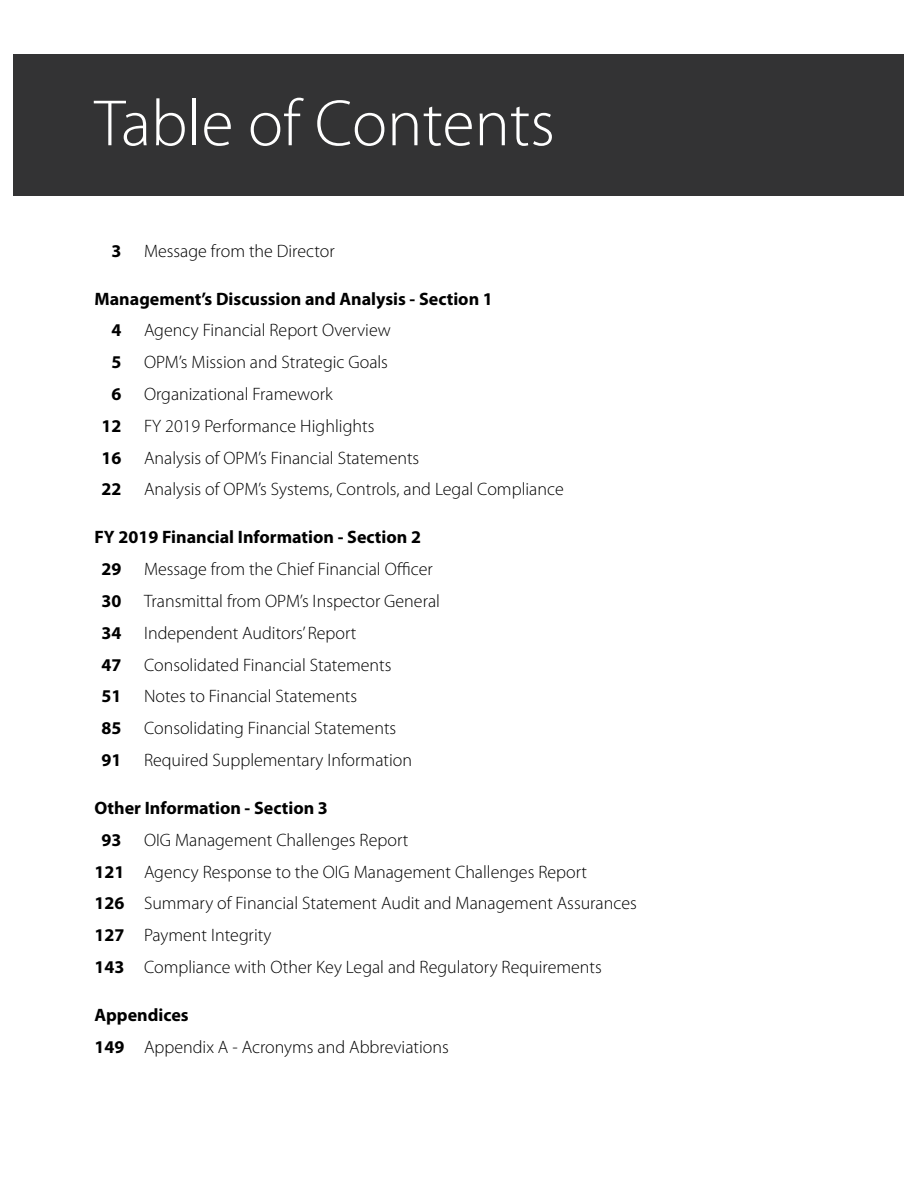
<style>
.page{position:relative;width:918px;height:1188px;background:#fff}
.page>*{position:absolute;margin:0;border:0;box-sizing:border-box;transform-origin:0 0}
.t1{font:300 66px "Myriad Pro";color:#fff}
.t2{font:300 18px "Myriad Pro";color:#000}
.t3{font:700 18px "Myriad Pro";color:#000}
.s1{font-weight:700}
</style>
<div class="page">
<div style="left:14px;top:54px;width:890px;height:142px;background:#333334"></div>
<h2 class="t1" style="left:94px;top:87px;width:462px">Table of Contents</h2>
<p class="t3" style="left:112px;top:239px;width:11px">3</p>
<p class="t2" style="left:144px;top:241px;width:192px">Message from the Director</p>
<p class="t3" style="left:94px;top:287px;width:400px">Management’s Discussion and Analysis - Section 1</p>
<p class="t3" style="left:112px;top:319px;width:11px">4</p>
<p class="t2" style="left:144px;top:320px;width:248px">Agency Financial Report Overview</p>
<p class="t3" style="left:112px;top:350px;width:11px">5</p>
<p class="t2" style="left:144px;top:352px;width:246px">OPM’s Mission and Strategic Goals</p>
<p class="t3" style="left:112px;top:382px;width:11px">6</p>
<p class="t2" style="left:144px;top:384px;width:190px">Organizational Framework</p>
<p class="t3" style="left:102px;top:414px;width:21px">12</p>
<p class="t2" style="left:144px;top:416px;width:232px">FY 2019 Performance Highlights</p>
<p class="t3" style="left:102px;top:446px;width:21px">16</p>
<p class="t2" style="left:144px;top:448px;width:277px">Analysis of OPM’s Financial Statements</p>
<p class="t3" style="left:102px;top:478px;width:21px">22</p>
<p class="t2" style="left:144px;top:479px;width:421px">Analysis of OPM’s Systems, Controls, and Legal Compliance</p>
<p class="t3" style="left:94px;top:526px;width:328px">FY 2019 Financial Information - Section 2</p>
<p class="t3" style="left:102px;top:557px;width:21px">29</p>
<p class="t2" style="left:144px;top:559px;width:290px">Message from the Chief Financial Officer</p>
<p class="t3" style="left:102px;top:589px;width:21px">30</p>
<p class="t2" style="left:144px;top:591px;width:297px">Transmittal from OPM’s Inspector General</p>
<p class="t3" style="left:102px;top:621px;width:21px">34</p>
<p class="t2" style="left:144px;top:623px;width:214px">Independent Auditors’ Report</p>
<p class="t3" style="left:102px;top:653px;width:21px">47</p>
<p class="t2" style="left:144px;top:655px;width:249px">Consolidated Financial Statements</p>
<p class="t3" style="left:102px;top:685px;width:21px">51</p>
<p class="t2" style="left:144px;top:686px;width:215px">Notes to Financial Statements</p>
<p class="t3" style="left:102px;top:716px;width:21px">85</p>
<p class="t2" style="left:144px;top:718px;width:254px">Consolidating Financial Statements</p>
<p class="t3" style="left:102px;top:748px;width:21px">91</p>
<p class="t2" style="left:144px;top:750px;width:270px">Required Supplementary Information</p>
<p class="t3" style="left:94px;top:796px;width:235px">Other Information - Section 3</p>
<p class="t3" style="left:102px;top:828px;width:21px">93</p>
<p class="t2" style="left:144px;top:830px;width:266px">OIG Management Challenges Report</p>
<p class="t2" style="left:94px;top:862px;width:494px"><span class="s1">121</span> Agency Response to the OIG Management Challenges Report</p>
<p class="t2" style="left:94px;top:894px;width:544px"><span class="s1">126</span> Summary of Financial Statement Audit and Management Assurances</p>
<p class="t2" style="left:94px;top:925px;width:179px"><span class="s1">127</span> Payment Integrity</p>
<p class="t2" style="left:94px;top:957px;width:509px"><span class="s1">143</span> Compliance with Other Key Legal and Regulatory Requirements</p>
<p class="t3" style="left:94px;top:1003px;width:96px">Appendices</p>
<p class="t2" style="left:94px;top:1037px;width:356px"><span class="s1">149</span> Appendix A - Acronyms and Abbreviations</p>
</div>
